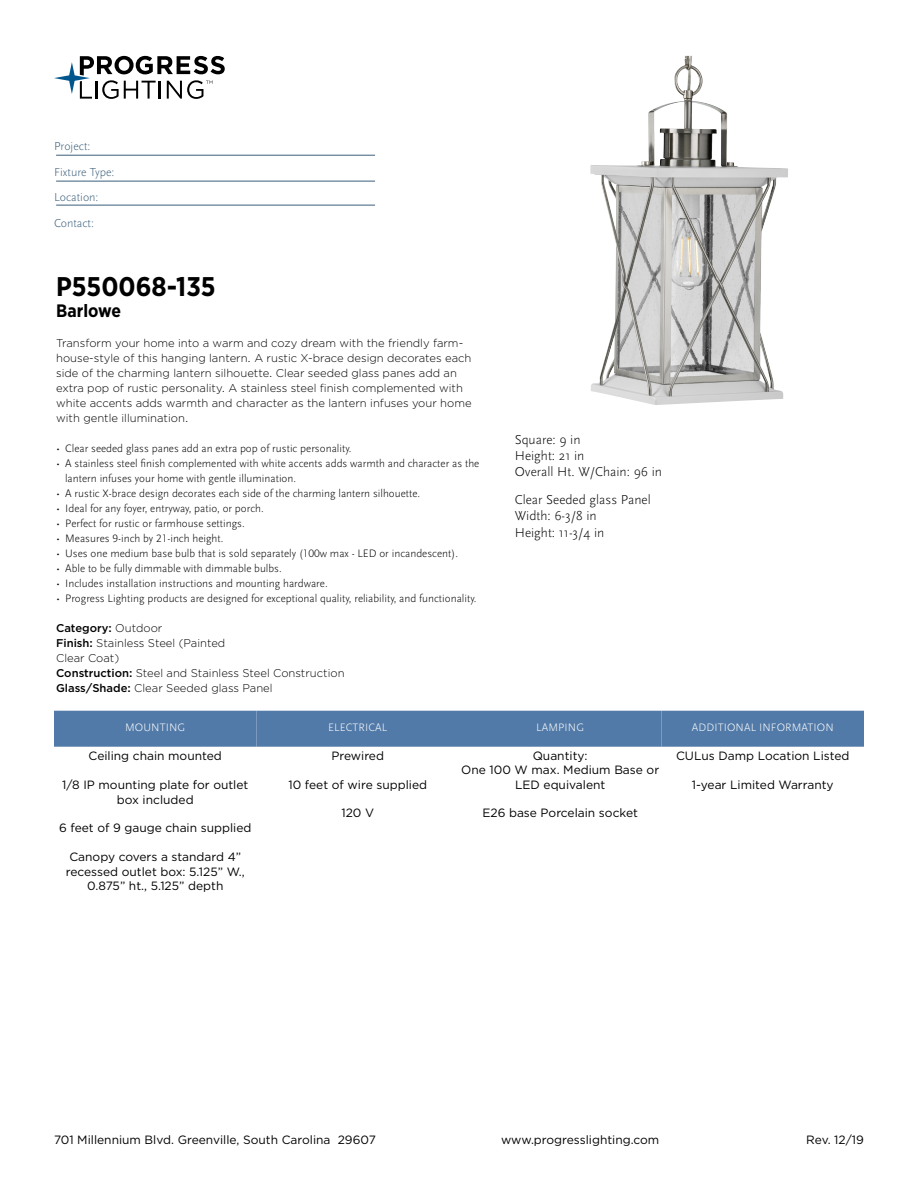
<style>
.page{position:relative;width:918px;height:1188px;background:#fff}
.page>*{position:absolute;margin:0;border:0;box-sizing:border-box;transform-origin:0 0}
.t1{font:700 27px "Gotham Narrow";color:#000}
.t2{font:700 18px "Gotham Narrow";color:#000}
.t3{font:300 13.5px/16.2px "Scala Sans Pro";color:#000}
.t4{font:12px/14.4px "Gotham";color:#000;text-align:center}
.t5{font:300 12px/25.5px "Scala Sans Pro";color:#3b5e7b}
.t6{font:300 11.25px/15px "Scala Sans Pro";color:#000}
.t7{font:300 11.25px/15px "Gotham";color:#000}
.t8{font:300 11.25px "Scala Sans Pro";letter-spacing:.01em;color:#fff}
.s1{font-weight:500}
</style>
<div class="page">
<svg style="left:54px;top:56px;width:171px;height:43px"></svg>
<hr style="left:56px;top:155px;width:319px;height:1px;background:#3b5e7b">
<hr style="left:56px;top:181px;width:319px;height:1px;background:#3b5e7b">
<hr style="left:56px;top:205px;width:319px;height:1px;background:#3b5e7b">
<img style="left:590px;top:56px;width:198px;height:349px">
<div style="left:54px;top:711px;width:202px;height:36px;background:#527aa8"></div>
<div style="left:256px;top:711px;width:203px;height:36px;background:#527aa8"></div>
<div style="left:459px;top:711px;width:203px;height:36px;background:#527aa8"></div>
<div style="left:662px;top:711px;width:202px;height:36px;background:#527aa8"></div>
<p class="t5" style="left:54px;top:133px;width:62px">Project:<br>Fixture Type:<br>Location:<br>Contact:</p>
<h1 class="t1" style="left:56px;top:269px;width:161px">P550068-135</h1>
<h2 class="t2" style="left:56px;top:299px;width:66px">Barlowe</h2>
<p class="t7" style="left:56px;top:335px;width:417px">Transform your home into a warm and cozy dream with the friendly farm&shy;house-style of this hanging lantern. A rustic X-brace design decorates each side of the charming lantern silhouette. Clear seeded glass panes add an extra pop of rustic personality. A stainless steel finish complemented with white accents adds warmth and character as the lantern infuses your home with gentle illumination.</p>
<p class="t6" style="left:56px;top:440px;width:297px">• Clear seeded glass panes add an extra pop of rustic personality.</p>
<p class="t6" style="left:65px;top:455px;width:416px;text-indent:-9px">• A stainless steel finish complemented with white accents adds warmth and character as the lantern infuses your home with gentle illumination.</p>
<p class="t6" style="left:56px;top:485px;width:366px">• A rustic X-brace design decorates each side of the charming lantern silhouette.</p>
<p class="t6" style="left:56px;top:500px;width:209px">• Ideal for any foyer, entryway, patio, or porch.</p>
<p class="t6" style="left:56px;top:515px;width:190px">• Perfect for rustic or farmhouse settings.</p>
<p class="t6" style="left:56px;top:530px;width:169px">• Measures 9-inch by 21-inch height.</p>
<p class="t6" style="left:56px;top:545px;width:403px">• Uses one medium base bulb that is sold separately (100w max - LED or incandescent).</p>
<p class="t6" style="left:56px;top:560px;width:227px">• Able to be fully dimmable with dimmable bulbs.</p>
<p class="t6" style="left:56px;top:575px;width:273px">• Includes installation instructions and mounting hardware.</p>
<p class="t6" style="left:56px;top:590px;width:422px">• Progress Lighting products are designed for exceptional quality, reliability, and functionality.</p>
<p class="t7" style="left:56px;top:620px;width:290px"><span class="s1">Category:</span> Outdoor<br><span class="s1">Finish:</span> Stainless Steel (Painted<br>Clear Coat)<br><span class="s1">Construction:</span> Steel and Stainless Steel Construction<br><span class="s1">Glass/Shade:</span> Clear Seeded glass Panel</p>
<p class="t3" style="left:515px;top:431px;width:149px">Square: 9 in<br>Height: 21 in<br>Overall Ht. W/Chain: 96 in</p>
<p class="t3" style="left:515px;top:492px;width:138px">Clear Seeded glass Panel<br>Width: 6-3/8 in<br>Height: 11-3/4 in</p>
<p class="t8" style="left:125px;top:721px;width:62px">MOUNTING</p>
<p class="t4" style="left:89px;top:749px;width:135px">Ceiling chain mounted</p>
<p class="t4" style="left:62px;top:777px;width:188px">1/8 IP mounting plate for outlet box included</p>
<p class="t4" style="left:59px;top:821px;width:194px">6 feet of 9 gauge chain supplied</p>
<p class="t4" style="left:66px;top:849px;width:180px">Canopy covers a standard 4” recessed outlet box: 5.125” W.,<br>0.875” ht., 5.125” depth</p>
<p class="t8" style="left:328px;top:721px;width:61px">ELECTRICAL</p>
<p class="t4" style="left:331px;top:748px;width:54px">Prewired</p>
<p class="t4" style="left:288px;top:777px;width:140px">10 feet of wire supplied</p>
<p class="t4" style="left:341px;top:806px;width:34px">120 V</p>
<p class="t8" style="left:536px;top:721px;width:49px">LAMPING</p>
<p class="t4" style="left:461px;top:748px;width:199px">Quantity:<br>One 100 W max. Medium Base or<br>LED equivalent</p>
<p class="t4" style="left:482px;top:806px;width:157px">E26 base Porcelain socket</p>
<p class="t8" style="left:692px;top:721px;width:143px">ADDITIONAL INFORMATION</p>
<p class="t4" style="left:676px;top:749px;width:175px">CULus Damp Location Listed</p>
<p class="t4" style="left:692px;top:777px;width:143px">1-year Limited Warranty</p>
<p class="t4" style="left:54px;top:1132px;width:323px">701 Millennium Blvd. Greenville, South Carolina 29607</p>
<p class="t4" style="left:501px;top:1132px;width:160px">www.progresslighting.com</p>
<p class="t4" style="left:806px;top:1132px;width:59px">Rev. 12/19</p>
</div>
